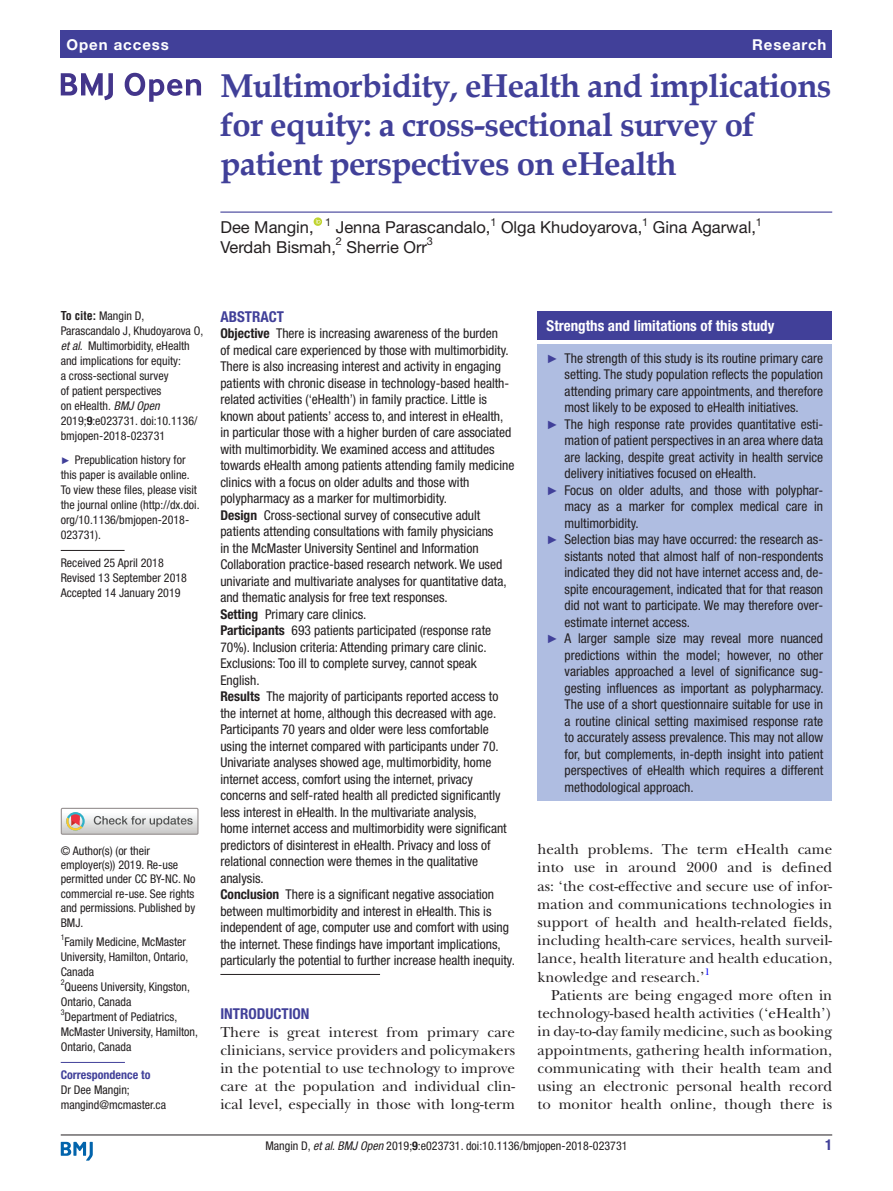
<style>
.page{position:relative;width:893px;height:1191px;background:#fff}
.page>*{position:absolute;margin:0;border:0;box-sizing:border-box;transform-origin:0 0}
.t1{font:700 33px/39px "Book Antiqua";letter-spacing:-.02em;color:#414099}
.t2{font:16.5px "Helvetica Neue LT Std";color:#231f20}
.t3{font:15px/18.1px "New Baskerville";color:#231f20;text-align:justify}
.t4{font:700 condensed 15px "Helvetica Neue LT Std";color:#fff}
.t5{font:700 condensed 15px "Helvetica Neue LT Std";color:#414099}
.t6{font:700 15px "Helvetica Neue LT Std";letter-spacing:.065em;color:#fff}
.t7{font:condensed 13.5px/16.5px "Helvetica Neue LT Std";color:#231f20}
.t8{font:condensed 12px/15px "Helvetica Neue LT Std";color:#231f20}
.t9{font:700 condensed 12px "Helvetica Neue LT Std";color:#414099}
.t10{font:10.95px "Helvetica Neue LT Std";color:#231f20}
.t11{font:condensed 7.95px "Helvetica Neue LT Std";color:#231f20}
.s1{font-family:"Helvetica LT Std";font-weight:700}
.s2{font-style:italic}
.s3{font-weight:700}
.s4{font-family:"Arial";font-stretch:normal;font-size:9.75px;color:#414099}
.s5{font-family:"Arial";font-stretch:normal;font-size:12px;color:#414099}
</style>
<div class="page">
<hr style="left:61px;top:1134px;width:771px;height:1px;background:#231f20">
<svg style="left:61px;top:1141px;width:32px;height:19px"></svg>
<div style="left:61px;top:31px;width:771px;height:27px;background:#414099"></div>
<hr style="left:220px;top:211px;width:612px;height:2px;background:#414099">
<svg style="left:314px;top:217px;width:8px;height:9px"></svg>
<hr style="left:61px;top:550px;width:64px;height:1px;background:#231f20">
<hr style="left:61px;top:1062px;width:64px;height:1px;background:#414099">
<svg style="left:61px;top:73px;width:52px;height:27px"></svg>
<svg style="left:125px;top:73px;width:76px;height:29px"></svg>
<div style="left:61px;top:807px;width:138px;height:27px;border:1px solid #969090"></div>
<svg style="left:61px;top:808px;width:137px;height:26px"></svg>
<hr style="left:220px;top:974px;width:160px;height:1px;background:#231f20">
<div style="left:538px;top:311px;width:294px;height:29px;background:#414099"></div>
<div style="left:538px;top:344px;width:294px;height:456px;background:#afbde1"></div>
<p class="t6" style="left:66px;top:35px;width:104px">Open access</p>
<p class="t6" style="left:752px;top:35px;width:76px">Research</p>
<h1 class="t1" style="left:220px;top:66px;width:613px">Multimorbidity, eHealth and implications for equity: a cross-sectional survey of patient perspectives on eHealth</h1>
<p class="t2" style="left:220px;top:218px;width:95px">Dee Mangin,</p>
<p class="t10" style="left:325px;top:215px;width:8px">1</p>
<p class="t2" style="left:336px;top:218px;width:156px">Jenna Parascandalo,</p>
<p class="t10" style="left:490px;top:215px;width:8px">1</p>
<p class="t2" style="left:501px;top:218px;width:143px">Olga Khudoyarova,</p>
<p class="t10" style="left:642px;top:215px;width:8px">1</p>
<p class="t2" style="left:653px;top:218px;width:104px">Gina Agarwal,</p>
<p class="t10" style="left:756px;top:215px;width:8px">1</p>
<p class="t2" style="left:220px;top:237px;width:117px">Verdah Bismah,</p>
<p class="t10" style="left:336px;top:235px;width:8px">2</p>
<p class="t2" style="left:347px;top:237px;width:82px">Sherrie Orr</p>
<p class="t10" style="left:427px;top:235px;width:8px">3</p>
<p class="t8" style="left:61px;top:308px;width:144px"><span class="s1">To cite:</span> Mangin D,<br>Parascandalo J, Khudoyarova O, <span class="s2">et al</span>. Multimorbidity, eHealth and implications for equity:<br>a cross-sectional survey<br>of patient perspectives<br>on eHealth. <span class="s2">BMJ Open<br></span>2019;<span class="s3">9</span>:e023731. doi:10.1136/ bmjopen-2018-023731</p>
<p class="t8" style="left:61px;top:452px;width:140px"><span class="s4">►</span> Prepublication history for this paper is available online.<br>To view these files, please visit the journal online (http://dx.doi. org/10.1136/bmjopen-2018-<br>023731).</p>
<p class="t8" style="left:61px;top:555px;width:128px">Received 25 April 2018<br>Revised 13 September 2018<br>Accepted 14 January 2019</p>
<p class="t8" style="left:61px;top:843px;width:136px;line-height:14.4px">© Author(s) (or their employer(s)) 2019. Re-use permitted under CC BY-NC. No commercial re-use. See rights and permissions. Published by<br>BMJ.</p>
<p class="t11" style="left:61px;top:933px;width:5px">1</p>
<p class="t8" style="left:61px;top:934px;width:129px;text-indent:4px">Family Medicine, McMaster<br>University, Hamilton, Ontario,<br>Canada</p>
<p class="t11" style="left:61px;top:978px;width:5px">2</p>
<p class="t8" style="left:61px;top:979px;width:139px;text-indent:4px">Queens University, Kingston,<br>Ontario, Canada<br><sup>3</sup>Department of Pediatrics,<br>McMaster University, Hamilton,<br>Ontario, Canada</p>
<p class="t9" style="left:61px;top:1067px;width:91px">Correspondence to</p>
<p class="t8" style="left:61px;top:1082px;width:107px">Dr Dee Mangin; mangind@mcmaster.ca</p>
<p class="t5" style="left:220px;top:307px;width:65px">Abstract</p>
<p class="t7" style="left:220px;top:325px;width:296px"><span class="s3">Objective</span> There is increasing awareness of the burden<br>of medical care experienced by those with multimorbidity.<br>There is also increasing interest and activity in engaging patients with chronic disease in technology-based health&shy;related activities (‘eHealth’) in family practice. Little is known about patients’ access to, and interest in eHealth, in particular those with a higher burden of care associated with multimorbidity. We examined access and attitudes towards eHealth among patients attending family medicine clinics with a focus on older adults and those with polypharmacy as a marker for multimorbidity.<br><span class="s3">Design</span> Cross-sectional survey of consecutive adult patients attending consultations with family physicians<br>in the McMaster University Sentinel and Information Collaboration practice-based research network. We used univariate and multivariate analyses for quantitative data, and thematic analysis for free text responses.<br><span class="s3">Setting</span> Primary care clinics.<br><span class="s3">Participants</span> 693 patients participated (response rate 70%). Inclusion criteria: Attending primary care clinic.<br>Exclusions: Too ill to complete survey, cannot speak English.<br><span class="s3">Results</span> The majority of participants reported access to the internet at home, although this decreased with age.<br>Participants 70 years and older were less comfortable using the internet compared with participants under 70.<br>Univariate analyses showed age, multimorbidity, home internet access, comfort using the internet, privacy concerns and self-rated health all predicted significantly less interest in eHealth. In the multivariate analysis,<br>home internet access and multimorbidity were significant predictors of disinterest in eHealth. Privacy and loss of relational connection were themes in the qualitative analysis.<br><span class="s3">Conclusion</span> There is a significant negative association between multimorbidity and interest in eHealth. This is independent of age, computer use and comfort with using the internet. These findings have important implications, particularly the potential to further increase health inequity.</p>
<p class="t5" style="left:220px;top:1005px;width:91px">Introduction</p>
<p class="t3" style="left:220px;top:1023px;width:296px">There is great interest from primary care clinicians, service providers and policymakers in the potential to use technology to improve care at the population and individual clin&shy;ical level, especially in those with long-term</p>
<p class="t4" style="left:547px;top:316px;width:229px">Strengths and limitations of this study</p>
<p class="t7" style="left:547px;top:349px;width:278px"><span class="s5">►</span> The strength of this study is its routine primary care</p>
<p class="t7" style="left:565px;top:366px;width:260px">setting. The study population reflects the population</p>
<p class="t7" style="left:565px;top:382px;width:260px">attending primary care appointments, and therefore</p>
<p class="t7" style="left:565px;top:399px;width:236px">most likely to be exposed to eHealth initiatives.</p>
<p class="t7" style="left:547px;top:415px;width:278px"><span class="s5">►</span> The high response rate provides quantitative esti-</p>
<p class="t7" style="left:565px;top:432px;width:260px">mation of patient perspectives in an area where data</p>
<p class="t7" style="left:565px;top:448px;width:260px">are lacking, despite great activity in health service</p>
<p class="t7" style="left:565px;top:465px;width:193px">delivery initiatives focused on eHealth.</p>
<p class="t7" style="left:547px;top:481px;width:278px"><span class="s5">►</span> Focus on older adults, and those with polyphar-</p>
<p class="t7" style="left:565px;top:498px;width:260px">macy as a marker for complex medical care in</p>
<p class="t7" style="left:565px;top:514px;width:76px">multimorbidity.</p>
<p class="t7" style="left:547px;top:531px;width:278px"><span class="s5">►</span> Selection bias may have occurred: the research as-</p>
<p class="t7" style="left:565px;top:547px;width:260px">sistants noted that almost half of non-respondents</p>
<p class="t7" style="left:565px;top:564px;width:260px">indicated they did not have internet access and, de-</p>
<p class="t7" style="left:565px;top:580px;width:260px">spite encouragement, indicated that for that reason</p>
<p class="t7" style="left:565px;top:597px;width:260px">did not want to participate. We may therefore over-</p>
<p class="t7" style="left:565px;top:613px;width:127px">estimate internet access.</p>
<p class="t7" style="left:547px;top:630px;width:278px"><span class="s5">►</span> A larger sample size may reveal more nuanced</p>
<p class="t7" style="left:565px;top:646px;width:260px">predictions within the model; however, no other</p>
<p class="t7" style="left:565px;top:663px;width:260px">variables approached a level of significance sug-</p>
<p class="t7" style="left:565px;top:679px;width:261px">gesting influences as important as polypharmacy.</p>
<p class="t7" style="left:565px;top:696px;width:260px">The use of a short questionnaire suitable for use in</p>
<p class="t7" style="left:565px;top:712px;width:260px">a routine clinical setting maximised response rate</p>
<p class="t7" style="left:565px;top:729px;width:260px">to accurately assess prevalence. This may not allow</p>
<p class="t7" style="left:565px;top:745px;width:260px">for, but complements, in-depth insight into patient</p>
<p class="t7" style="left:565px;top:762px;width:260px">perspectives of eHealth which requires a different</p>
<p class="t7" style="left:565px;top:778px;width:131px">methodological approach.</p>
<p class="t3" style="left:538px;top:840px;width:296px">health problems. The term eHealth came into use in around 2000 and is defined as: ‘the cost-effective and secure use of infor&shy;mation and communications technologies in support of health and health-related fields, including health-care services, health surveil&shy;lance, health literature and health education, knowledge and research.’<sup>1</sup></p>
<p class="t3" style="left:538px;top:986px;width:296px;text-indent:14px">Patients are being engaged more often in technology-based health activities (‘eHealth’) in day-to-day family medicine, such as booking appointments, gathering health information, communicating with their health team and using an electronic personal health record to monitor health online, though there is</p>
<p class="t8" style="left:265px;top:1137px;width:364px">Mangin D, <span class="s2">et al</span>. <span class="s2">BMJ Open</span> 2019;<span class="s3">9</span>:e023731. doi:10.1136/bmjopen-2018-023731</p>
<p class="t5" style="left:825px;top:1135px;width:9px">1</p>
</div>
